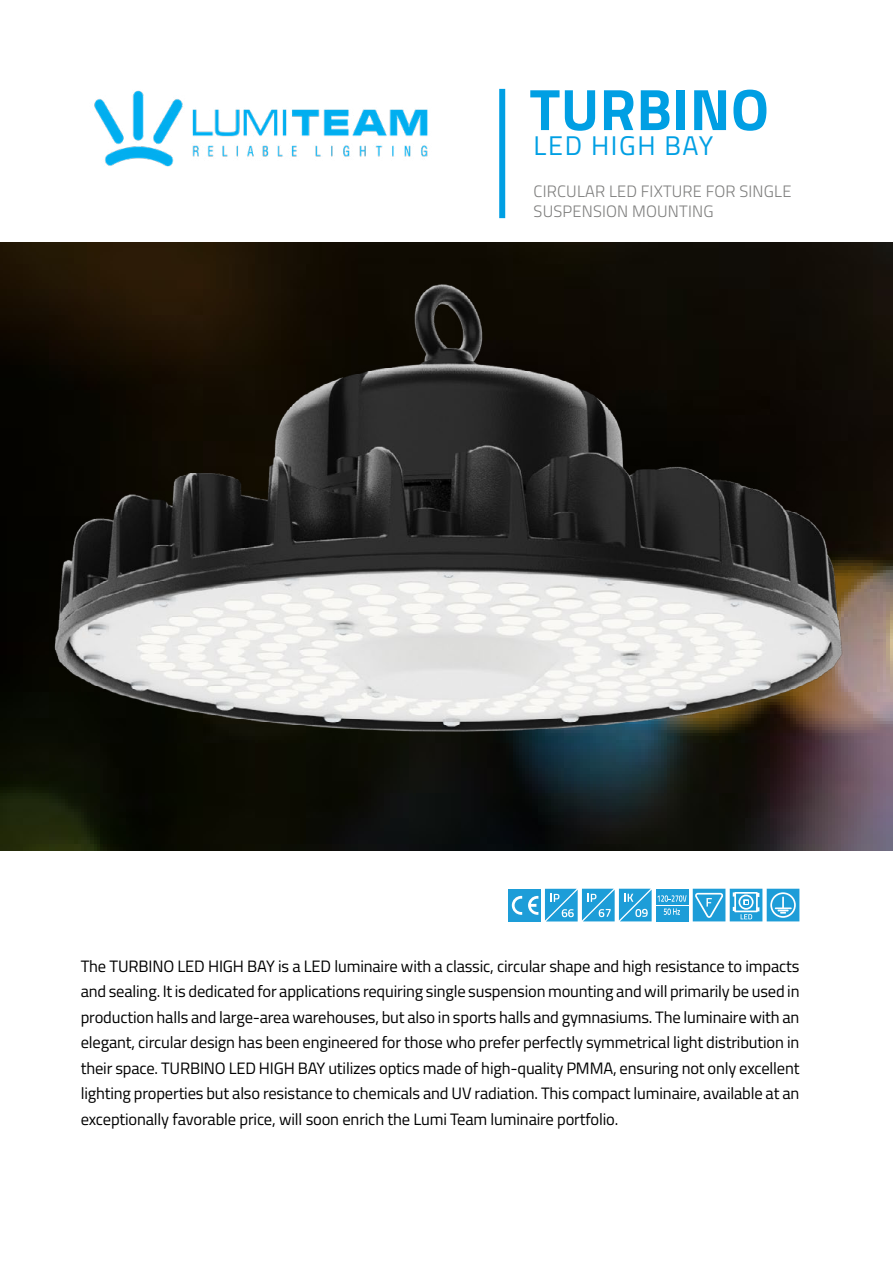
<style>
.page{position:relative;width:893px;height:1263px;background:#fff}
.page>*{position:absolute;margin:0;border:0;box-sizing:border-box;transform-origin:0 0}
.t1{font:700 58.5px "Titillium Web";letter-spacing:.01em;color:#009fe3}
.t2{font:27px "Titillium Web";letter-spacing:.06em;color:#009fe3}
.t3{font:16.5px/25.5px "Titillium Web";letter-spacing:-.01em;color:#000;text-align:justify}
.t4{font:300 16.5px/19.8px "Titillium Web";letter-spacing:.01em;color:#7e7e7d}
</style>
<div class="page">
<img style="left:94px;top:88px;width:412px;height:130px">
<div style="left:499px;top:89px;width:6px;height:129px;background:#009fe3"></div>
<img style="left:0;top:242px;width:893px;height:608px">
<svg style="left:693px;top:889px;width:106px;height:32px"></svg>
<div style="left:508px;top:889px;width:33px;height:32px;background:#1d9dd8"></div>
<svg style="left:512px;top:896px;width:10px;height:19px"></svg>
<svg style="left:528px;top:896px;width:10px;height:19px"></svg>
<div style="left:656px;top:906px;width:32px;height:15px;background:#1d9dd8"></div>
<svg style="left:686px;top:889px;width:2px;height:15px"></svg>
<svg style="left:545px;top:889px;width:141px;height:32px"></svg>
<img style="left:24px;top:268px;width:832px;height:557px">
<h1 class="t1" style="left:529px;top:65px;width:241px">TURBINO</h1>
<h2 class="t2" style="left:534px;top:126px;width:181px">LED HIGH BAY</h2>
<p class="t4" style="left:534px;top:181px;width:259px">CIRCULAR LED FIXTURE FOR SINGLE<br>SUSPENSION MOUNTING</p>
<p class="t3" style="left:81px;top:953px;width:720px">The TURBINO LED HIGH BAY is a LED luminaire with a classic, circular shape and high resistance to impacts and sealing. It is dedicated for applications requiring single suspension mounting and will primarily be used in production halls and large-area warehouses, but also in sports halls and gymnasiums. The luminaire with an elegant, circular design has been engineered for those who prefer perfectly symmetrical light distribution in their space. TURBINO LED HIGH BAY utilizes optics made of high-quality PMMA, ensuring not only excellent lighting properties but also resistance to chemicals and UV radiation. This compact luminaire, available at an exceptionally favorable price, will soon enrich the Lumi Team luminaire portfolio.</p>
</div>
